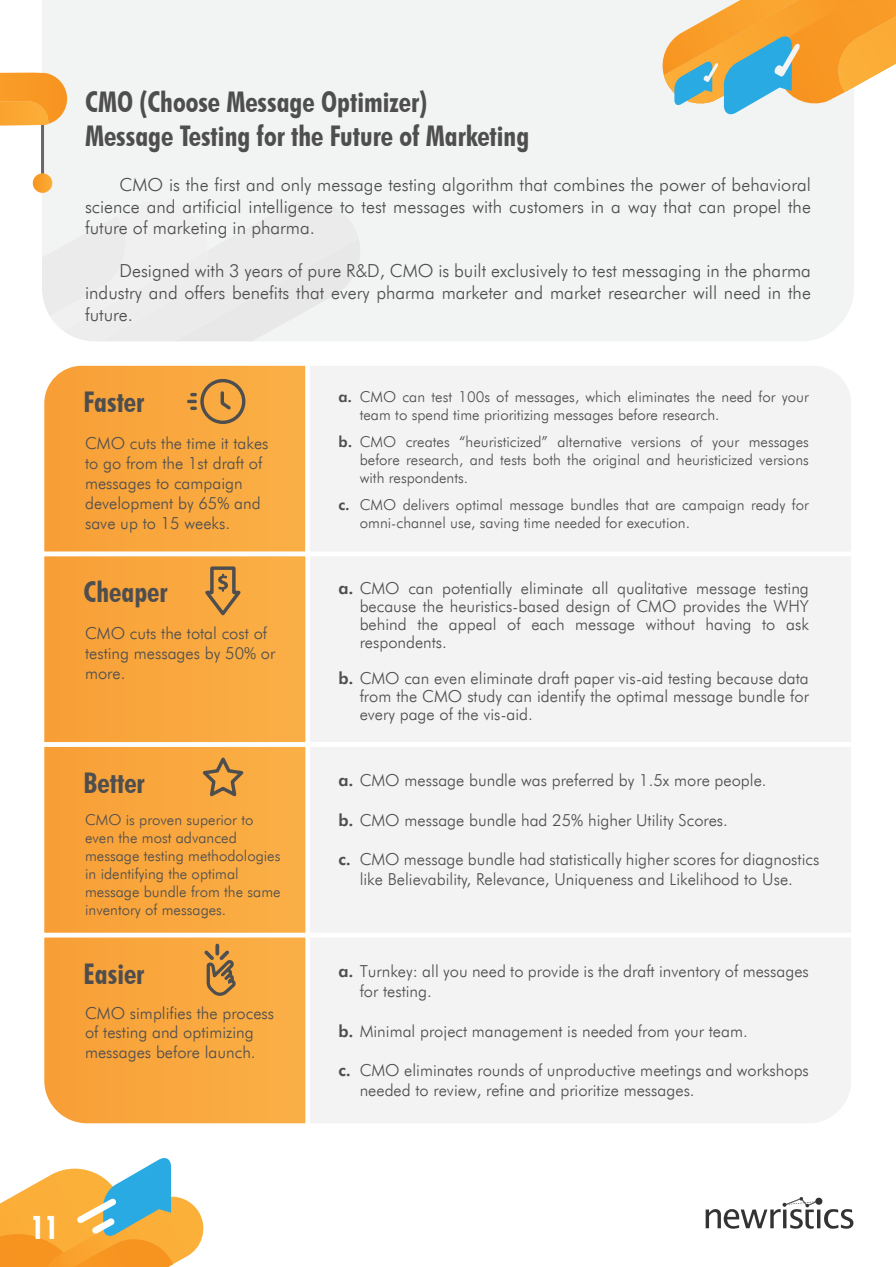
<style>
.page{position:relative;width:896px;height:1267px;background:#fff}
.page>*{position:absolute;margin:0;border:0;box-sizing:border-box;transform-origin:0 0}
.t1{font:700 condensed 32.1px "Futura BT";color:#fff}
.t2{font:700 condensed 28.5px/34.2px "Futura BT";color:#4e4e4f}
.t3{font:300 18px/21.6px "Futura BT";color:#4e4e4f;text-align:justify}
.t4{font:300 16.5px/19.8px "Futura BT";color:#4e4e4f}
.t5{font:300 15px/18px "Futura BT";color:#4e4e4f}
.s1{font-weight:800}
</style>
<div class="page">
<div style="left:44px;top:365px;width:261px;height:187px;background:#f9a73e"></div>
<div style="left:305px;top:366px;width:546px;height:185px;background:#f3f3f4"></div>
<div style="left:305px;top:552px;width:550px;height:195px;background:#f2f2f3;border:4px solid #fff"></div>
<div style="left:42px;top:554px;width:266px;height:190px;background:#f9a73e"></div>
<div style="left:40px;top:552px;width:270px;height:195px;border:4px solid #fff"></div>
<div style="left:305px;top:742px;width:550px;height:195px;background:#f2f2f3;border:4px solid #fff"></div>
<div style="left:42px;top:745px;width:266px;height:190px;background:#f9a73e"></div>
<div style="left:40px;top:742px;width:270px;height:195px;border:4px solid #fff"></div>
<div style="left:310px;top:933px;width:545px;height:190px;background:#f3f3f4"></div>
<svg style="left:40px;top:933px;width:270px;height:191px;background:#f9ac4a"></svg>
<div style="left:42px;top:0;width:812px;height:341px;background:#f2f3f3"></div>
<div style="left:42px;top:201px;width:318px;height:140px;background:#ebebeb"></div>
<svg style="left:705px;top:1197px;width:148px;height:32px"></svg>
<hr style="left:41px;top:121px;width:3px;height:64px;background:#666767">
<svg style="left:33px;top:173px;width:19px;height:20px"></svg>
<svg style="left:0;top:73px;width:67px;height:52px;background:#f8a439"></svg>
<svg style="left:659px;top:0;width:237px;height:115px"></svg>
<svg style="left:187px;top:379px;width:58px;height:45px;background:#d29544"></svg>
<svg style="left:205px;top:566px;width:36px;height:50px"></svg>
<svg style="left:202px;top:757px;width:42px;height:40px"></svg>
<svg style="left:201px;top:945px;width:34px;height:51px;background:#c28c45"></svg>
<svg style="left:0;top:1158px;width:204px;height:109px"></svg>
<h2 class="t2" style="left:85px;top:85px;width:445px">CMO (Choose Message Optimizer)<br>Message Testing for the Future of Marketing</h2>
<p class="t3" style="left:85px;top:174px;width:727px;text-indent:34px">CMO is the first and only message testing algorithm that combines the power of behavioral science and artificial intelligence to test messages with customers in a way that can propel the future of marketing in pharma.</p>
<p class="t3" style="left:85px;top:260px;width:727px;text-indent:34px">Designed with 3 years of pure R&amp;D, CMO is built exclusively to test messaging in the pharma industry and offers benefits that every pharma marketer and market researcher will need in the future.</p>
<h2 class="t2" style="left:84px;top:384px;width:62px">Faster</h2>
<p class="t4" style="left:85px;top:433px;width:185px">CMO cuts the time it takes to go from the 1st draft of messages to campaign development by 65% and save up to 15 weeks.</p>
<h2 class="t2" style="left:84px;top:575px;width:86px">Cheaper</h2>
<p class="t4" style="left:85px;top:623px;width:192px">CMO cuts the total cost of testing messages by 50% or more.</p>
<h2 class="t2" style="left:84px;top:765px;width:63px">Better</h2>
<p class="t5" style="left:85px;top:810px;width:197px">CMO is proven superior to even the most advanced message testing methodologies in identifying the optimal message bundle from the same inventory of messages.</p>
<h2 class="t2" style="left:84px;top:956px;width:62px">Easier</h2>
<p class="t4" style="left:85px;top:1003px;width:191px">CMO simplifies the process of testing and optimizing messages before launch.</p>
<p class="t5" style="left:360px;top:387px;width:450px;text-indent:-21px"><span class="s1">a.</span> CMO can test 100s of messages, which eliminates the need for your team to spend time prioritizing messages before research.</p>
<p class="t5" style="left:360px;top:432px;width:450px;text-align:justify;text-indent:-21px"><span class="s1">b.</span> CMO creates “heuristicized” alternative versions of your messages before research, and tests both the original and heuristicized versions with respondents.</p>
<p class="t5" style="left:360px;top:495px;width:450px;text-indent:-21px"><span class="s1">c.</span> CMO delivers optimal message bundles that are campaign ready for omni-channel use, saving time needed for execution.</p>
<p class="t4" style="left:360px;top:579px;width:451px;line-height:18px;text-align:justify;text-indent:-21px"><span class="s1">a.</span> CMO can potentially eliminate all qualitative message testing because the heuristics-based design of CMO provides the WHY behind the appeal of each message without having to ask respondents.</p>
<p class="t4" style="left:360px;top:669px;width:451px;line-height:18px;text-align:justify;text-indent:-21px"><span class="s1">b.</span> CMO can even eliminate draft paper vis-aid testing because data from the CMO study can identify the optimal message bundle for every page of the vis-aid.</p>
<p class="t4" style="left:338px;top:770px;width:430px"><span class="s1">a.</span> CMO message bundle was preferred by 1.5x more people.</p>
<p class="t4" style="left:338px;top:810px;width:391px"><span class="s1">b.</span> CMO message bundle had 25% higher Utility Scores.</p>
<p class="t4" style="left:338px;top:849px;width:482px;text-align:center"><span class="s1">c.</span> CMO message bundle had statistically higher scores for diagnostics like Believability, Relevance, Uniqueness and Likelihood to Use.</p>
<p class="t4" style="left:360px;top:961px;width:450px;text-indent:-21px"><span class="s1">a.</span> Turnkey: all you need to provide is the draft inventory of messages for testing.</p>
<p class="t4" style="left:338px;top:1021px;width:411px"><span class="s1">b.</span> Minimal project management is needed from your team.</p>
<p class="t4" style="left:360px;top:1060px;width:451px;text-indent:-21px"><span class="s1">c.</span> CMO eliminates rounds of unproductive meetings and workshops needed to review, refine and prioritize messages.</p>
<h1 class="t1" style="left:30px;top:1208px;width:30px">11</h1>
</div>
